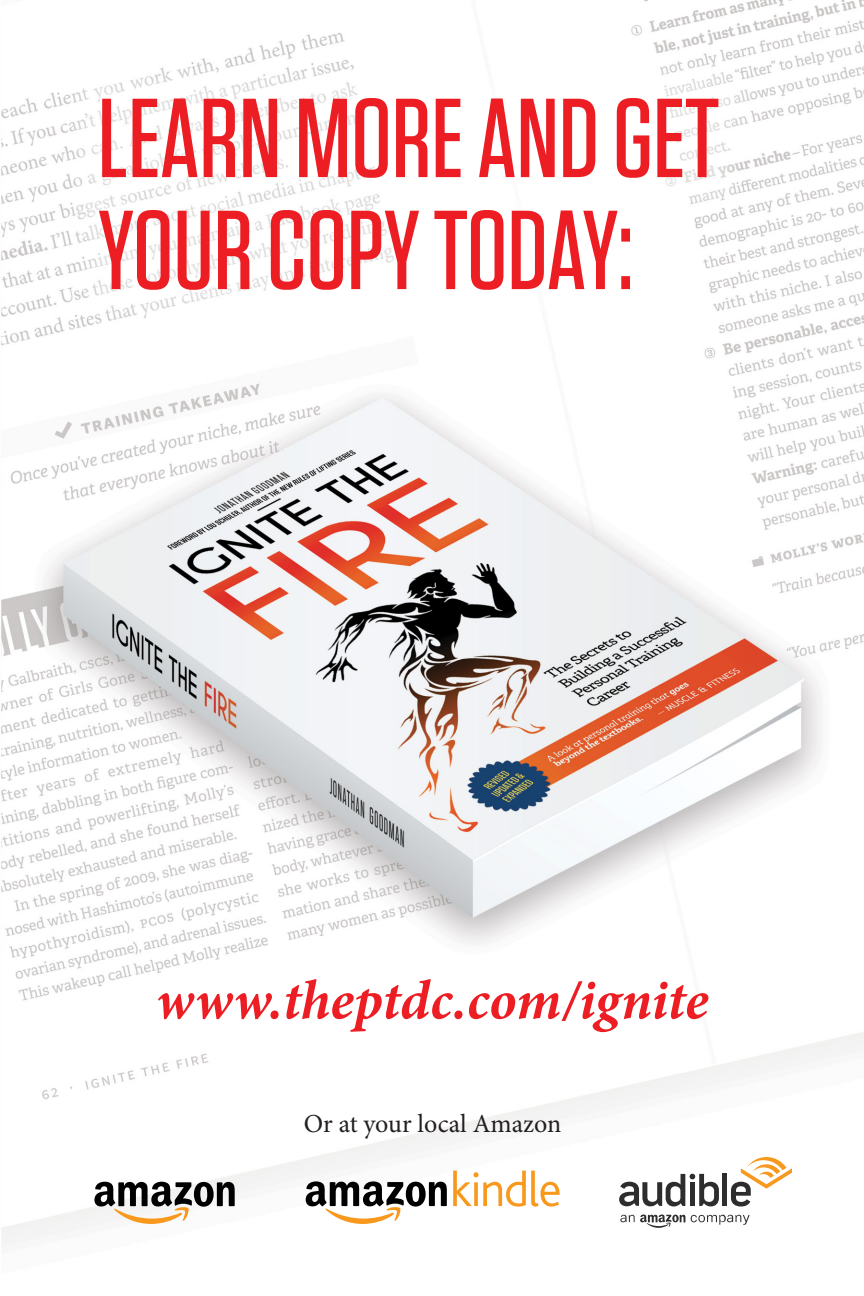
<style>
.page{position:relative;width:864px;height:1296px;background:#fff}
.page>*{position:absolute;margin:0;border:0;box-sizing:border-box;transform-origin:0 0}
.Chapter_Titles_no_in{font:500 112px/112px "Tungsten";color:#ed1d24}
.Dedication{font:italic 700 56px "Minion Pro";letter-spacing:-.005em;color:#ed1d24}
.Dedication-2{font:26px "Minion Pro";color:#231f20}
</style>
<div class="page">
<img style="left:1px;top:0;width:863px;height:1246px">
<div style="left:63px;top:62px;width:692px;height:264px;background:#fff"></div>
<svg style="left:94px;top:1182px;width:141px;height:42px"></svg>
<svg style="left:306px;top:1181px;width:141px;height:43px"></svg>
<svg style="left:453px;top:1171px;width:107px;height:36px"></svg>
<svg style="left:691px;top:1215px;width:59px;height:10px"></svg>
<svg style="left:620px;top:1215px;width:65px;height:13px"></svg>
<div style="left:722px;top:1174px;width:5px;height:32px;background:#2d2d2d"></div>
<svg style="left:731px;top:1157px;width:61px;height:50px"></svg>
<svg style="left:619px;top:1174px;width:100px;height:32px"></svg>
<p class="Chapter_Titles_no_in" style="left:98px;top:84px;width:623px">LEARN MORE AND GET<br>YOUR COPY TODAY:</p>
<p class="Dedication" style="left:156px;top:967px;width:554px">www.theptdc.com/ignite</p>
<p class="Dedication-2" style="left:304px;top:1108px;width:259px">Or at your local Amazon</p>
</div>
